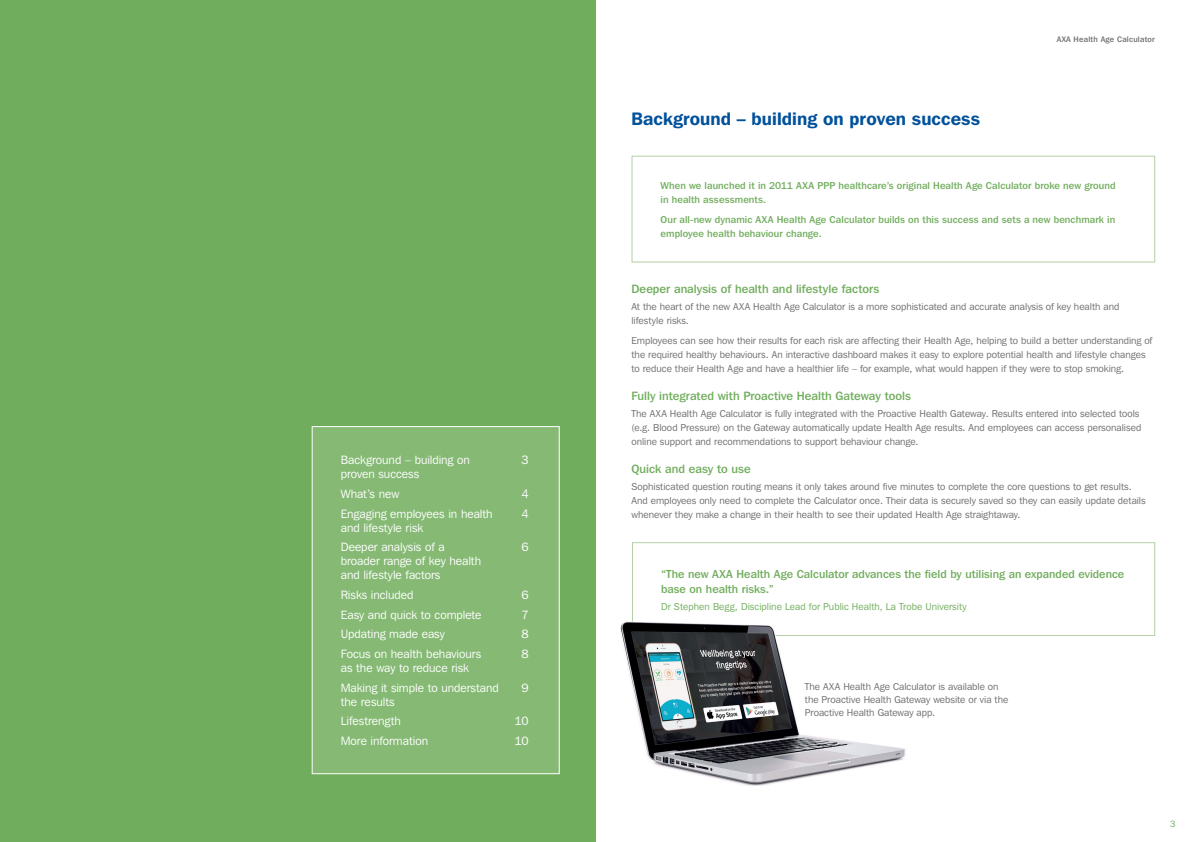
<style>
.page{position:relative;width:1191px;height:842px;background:#fff}
.page>*{position:absolute;margin:0;border:0;box-sizing:border-box;transform-origin:0 0}
.MAIN_HEADING{font:600 18px "Franklin Gothic IT Cby BT";letter-spacing:.005em;color:#01519b}
.CONTENTS{font:12px/14px "Franklin Gothic IT Cby BT";color:#fff}
.SUB_HEADING{font:500 12px "Franklin Gothic IT Cby BT";color:#70ad5c}
.QUOTE_STYLE{font:500 11.5px/15px "Franklin Gothic IT Cby BT";letter-spacing:.005em;color:#70ad5c}
.NEW_COPY{font:10px/14px "Franklin Gothic IT Cby BT";color:#6c6d70}
.QUOTE_STYLE-2{font:500 10px/14px "Franklin Gothic IT Cby BT";letter-spacing:.01em;color:#70ad5c}
.QUOTE_STYLE-3{font:10px "Franklin Gothic IT Cby BT";letter-spacing:.005em;color:#70ad5c}
.t1{font:9px "Franklin Gothic IT Cby BT";color:#70ad5c}
.t2{font:500 8px "Franklin Gothic IT Cby BT";letter-spacing:.025em;color:#6c6d70}
</style>
<div class="page">
<div style="left:0;top:0;width:595px;height:842px;background:#70ad5c"></div>
<div style="left:632px;top:156px;width:523px;height:106px;border:1px solid #b4d0a6"></div>
<div style="left:312px;top:427px;width:247px;height:347px;background:#85b974"></div>
<div style="left:312px;top:426px;width:247px;height:348px;border:1px solid #fff"></div>
<div style="left:632px;top:542px;width:523px;height:94px;border:1px solid #b4d0a6"></div>
<img style="left:620px;top:619px;width:291px;height:166px">
<div style="left:805px;top:683px;width:288px;height:39px;background:#fff"></div>
<p class="CONTENTS" style="left:341px;top:453px;width:131px">Background – building on</p>
<p class="CONTENTS" style="left:521px;top:453px;width:9px">3</p>
<p class="CONTENTS" style="left:341px;top:467px;width:80px">proven success</p>
<p class="CONTENTS" style="left:341px;top:487px;width:60px">What’s new</p>
<p class="CONTENTS" style="left:521px;top:487px;width:9px">4</p>
<p class="CONTENTS" style="left:341px;top:506px;width:153px">Engaging employees in health</p>
<p class="CONTENTS" style="left:521px;top:506px;width:9px">4</p>
<p class="CONTENTS" style="left:341px;top:520px;width:84px">and lifestyle risk</p>
<p class="CONTENTS" style="left:341px;top:540px;width:105px">Deeper analysis of a</p>
<p class="CONTENTS" style="left:521px;top:540px;width:9px">6</p>
<p class="CONTENTS" style="left:341px;top:554px;width:142px">broader range of key health and lifestyle factors</p>
<p class="CONTENTS" style="left:341px;top:588px;width:74px">Risks included</p>
<p class="CONTENTS" style="left:521px;top:588px;width:9px">6</p>
<p class="CONTENTS" style="left:341px;top:607px;width:142px">Easy and quick to complete</p>
<p class="CONTENTS" style="left:521px;top:607px;width:9px">7</p>
<p class="CONTENTS" style="left:341px;top:627px;width:105px">Updating made easy</p>
<p class="CONTENTS" style="left:521px;top:627px;width:9px">8</p>
<p class="CONTENTS" style="left:341px;top:647px;width:142px">Focus on health behaviours</p>
<p class="CONTENTS" style="left:521px;top:647px;width:9px">8</p>
<p class="CONTENTS" style="left:341px;top:661px;width:130px">as the way to reduce risk</p>
<p class="CONTENTS" style="left:341px;top:680px;width:160px">Making it simple to understand</p>
<p class="CONTENTS" style="left:521px;top:680px;width:9px">9</p>
<p class="CONTENTS" style="left:341px;top:694px;width:55px">the results</p>
<p class="CONTENTS" style="left:341px;top:714px;width:62px">Lifestrength</p>
<p class="CONTENTS" style="left:514px;top:714px;width:15px">10</p>
<p class="CONTENTS" style="left:341px;top:734px;width:89px">More information</p>
<p class="CONTENTS" style="left:514px;top:734px;width:15px">10</p>
<p class="MAIN_HEADING" style="left:631px;top:107px;width:350px">Background – building on proven success</p>
<p class="t2" style="left:1056px;top:35px;width:100px">AXA Health Age Calculator</p>
<p class="QUOTE_STYLE-2" style="left:660px;top:179px;width:456px">When we launched it in 2011 AXA PPP healthcare’s original Health Age Calculator broke new ground in health assessments.</p>
<p class="QUOTE_STYLE-2" style="left:660px;top:212px;width:456px">Our all-new dynamic AXA Health Age Calculator builds on this success and sets a new benchmark in employee health behaviour change.</p>
<p class="SUB_HEADING" style="left:631px;top:281px;width:249px">Deeper analysis of health and lifestyle factors</p>
<p class="NEW_COPY" style="left:631px;top:299px;width:489px">At the heart of the new AXA Health Age Calculator is a more sophisticated and accurate analysis of key health and lifestyle risks.</p>
<p class="NEW_COPY" style="left:631px;top:333px;width:522px">Employees can see how their results for each risk are affecting their Health Age, helping to build a better understanding of the required healthy behaviours. An interactive dashboard makes it easy to explore potential health and lifestyle changes to reduce their Health Age and have a healthier life – for example, what would happen if they were to stop smoking.</p>
<p class="SUB_HEADING" style="left:631px;top:388px;width:281px">Fully integrated with Proactive Health Gateway tools</p>
<p class="NEW_COPY" style="left:631px;top:406px;width:511px">The AXA Health Age Calculator is fully integrated with the Proactive Health Gateway. Results entered into selected tools (e.g. Blood Pressure) on the Gateway automatically update Health Age results. And employees can access personalised online support and recommendations to support behaviour change.</p>
<p class="SUB_HEADING" style="left:631px;top:461px;width:121px">Quick and easy to use</p>
<p class="NEW_COPY" style="left:631px;top:479px;width:516px">Sophisticated question routing means it only takes around five minutes to complete the core questions to get results.<br>And employees only need to complete the Calculator once. Their data is securely saved so they can easily update details whenever they make a change in their health to see their updated Health Age straightaway.</p>
<p class="QUOTE_STYLE" style="left:661px;top:566px;width:465px">“The new AXA Health Age Calculator advances the field by utilising an expanded evidence base on health risks.”</p>
<p class="QUOTE_STYLE-3" style="left:661px;top:600px;width:307px">Dr Stephen Begg, Discipline Lead for Public Health, La Trobe University</p>
<p class="NEW_COPY" style="left:805px;top:680px;width:205px;line-height:13px">The AXA Health Age Calculator is available on the Proactive Health Gateway website or via the<br>Proactive Health Gateway app.</p>
<p class="t1" style="left:1170px;top:819px;width:7px">3</p>
</div>
